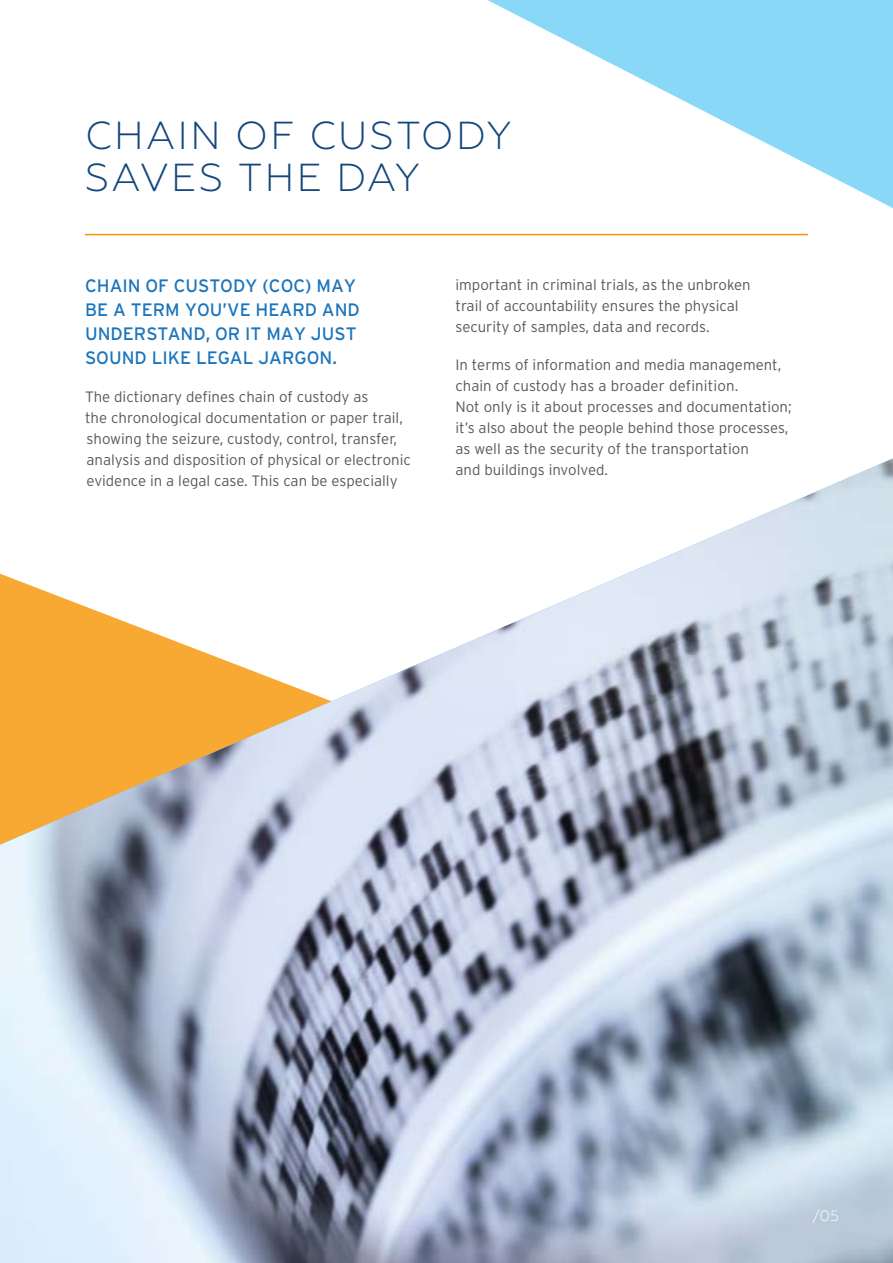
<style>
.page{position:relative;width:893px;height:1263px;background:#fff}
.page>*{position:absolute;margin:0;border:0;box-sizing:border-box;transform-origin:0 0}
.t1{font:300 39px/42px "Geometria";letter-spacing:.055em;color:#14477d}
.t2{font:18px/24px "Interstate";color:#1b75bc}
.t3{font:300 15px/21px "Interstate";color:#58595b}
.t4{font:300 15px "Geometria";color:#fff}
</style>
<div class="page">
<hr style="left:85px;top:234px;width:723px;height:1px;background:#f79400">
<svg style="left:487px;top:0;width:406px;height:208px"></svg>
<img style="left:0;top:458px;width:893px;height:805px">
<h1 class="t1" style="left:85px;top:115px;width:428px">CHAIN OF CUSTODY<br>SAVES THE DAY</h1>
<p class="t2" style="left:85px;top:274px;width:276px">CHAIN OF CUSTODY (COC) MAY<br>BE A TERM YOU’VE HEARD AND<br>UNDERSTAND, OR IT MAY JUST<br>SOUND LIKE LEGAL JARGON.</p>
<p class="t3" style="left:85px;top:386px;width:327px">The dictionary defines chain of custody as<br>the chronological documentation or paper trail, showing the seizure, custody, control, transfer, analysis and disposition of physical or electronic evidence in a legal case. This can be especially</p>
<p class="t3" style="left:455px;top:274px;width:297px">important in criminal trials, as the unbroken trail of accountability ensures the physical security of samples, data and records.</p>
<p class="t3" style="left:455px;top:354px;width:338px">In terms of information and media management, chain of custody has a broader definition.<br>Not only is it about processes and documentation; it’s also about the people behind those processes, as well as the security of the transportation<br>and buildings involved.</p>
<p class="t4" style="left:812px;top:1207px;width:28px">/05</p>
</div>
